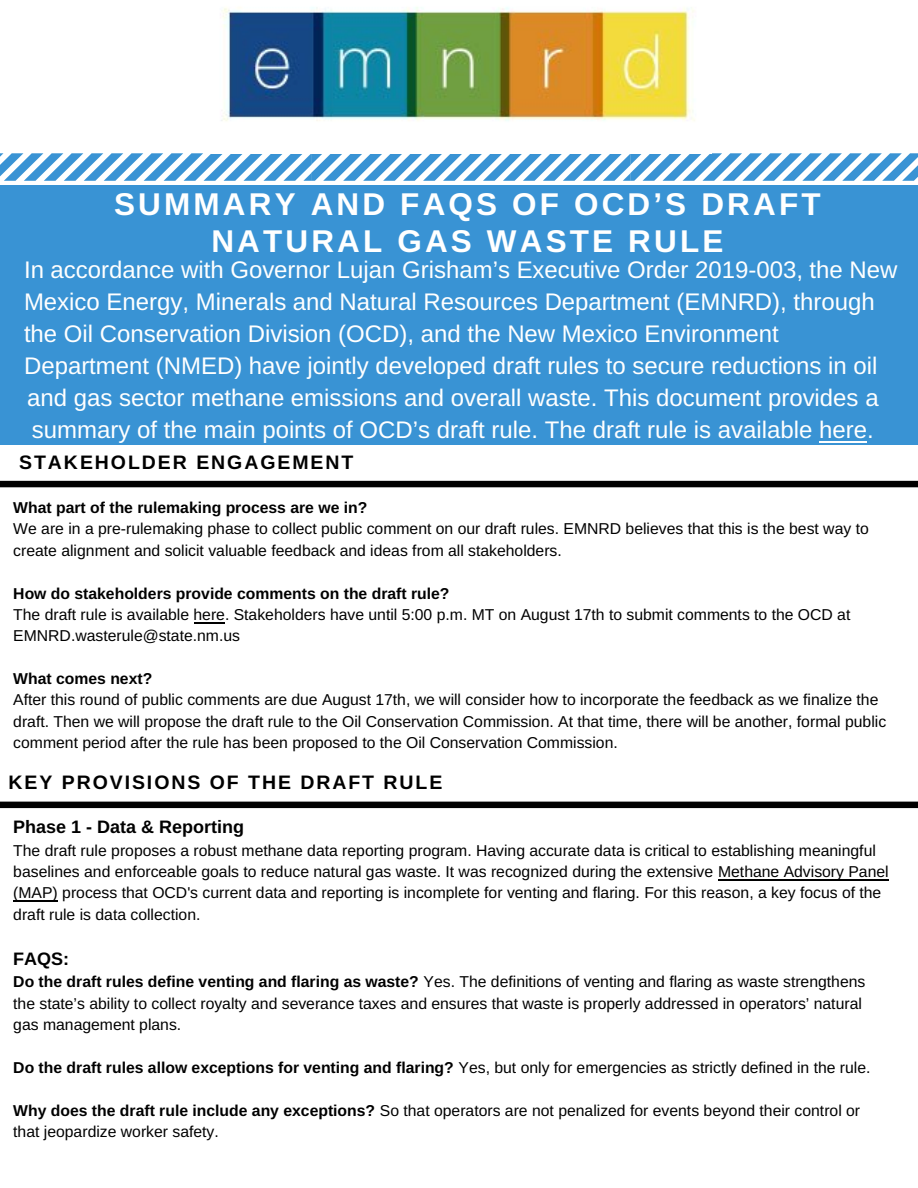
<style>
.page{position:relative;width:918px;height:1188px;background:#fff}
.page>*{position:absolute;margin:0;border:0;box-sizing:border-box;transform-origin:0 0}
.t1{font:700 31.5px/37.2px "Arimo";letter-spacing:.1em;color:#fff;text-align:center}
.t2{font:24px "Arimo";color:#fff}
.t3{font:700 19.5px "Arimo";letter-spacing:.1em;color:#000}
.t4{font:700 18px "Arimo";color:#000}
.t5{font:15.75px/21.3px "Arimo";color:#000}
.t6{font:700 15.75px "Arimo";color:#000}
.s1{font-weight:700}
</style>
<div class="page">
<div style="left:0;top:185px;width:918px;height:260px;background:#3993d4"></div>
<svg style="left:0;top:153px;width:918px;height:28px"></svg>
<img style="left:221px;top:7px;width:474px;height:114px">
<svg style="left:0;top:480px;width:918px;height:8px;background:#303030"></svg>
<svg style="left:0;top:801px;width:918px;height:8px;background:#303030"></svg>
<hr style="left:13px;top:901px;width:45px;height:1px;background:#000">
<hr style="left:718px;top:879px;width:171px;height:2px;background:#000">
<hr style="left:194px;top:622px;width:31px;height:2px;background:#000">
<hr style="left:820px;top:442px;width:47px;height:1px;background:#fff">
<h1 class="t1" style="left:114px;top:185px;width:708px">SUMMARY AND FAQS OF OCD’S DRAFT<br>NATURAL GAS WASTE RULE</h1>
<h2 class="t2" style="left:24px;top:256px;width:875px">In accordance with Governor Lujan Grisham’s Executive Order 2019-003, the New</h2>
<h2 class="t2" style="left:24px;top:288px;width:852px">Mexico Energy, Minerals and Natural Resources Department (EMNRD), through</h2>
<h2 class="t2" style="left:24px;top:320px;width:756px">the Oil Conservation Division (OCD), and the New Mexico Environment</h2>
<h2 class="t2" style="left:24px;top:352px;width:855px">Department (NMED) have jointly developed draft rules to secure reductions in oil</h2>
<h2 class="t2" style="left:27px;top:384px;width:853px">and gas sector methane emissions and overall waste. This document provides a</h2>
<h2 class="t2" style="left:32px;top:416px;width:843px">summary of the main points of OCD’s draft rule. The draft rule is available here.</h2>
<p class="t3" style="left:19px;top:451px;width:336px">STAKEHOLDER ENGAGEMENT</p>
<p class="t6" style="left:13px;top:499px;width:356px">What part of the rulemaking process are we in?</p>
<p class="t5" style="left:13px;top:518px;width:857px">We are in a pre-rulemaking phase to collect public comment on our draft rules. EMNRD believes that this is the best way to create alignment and solicit valuable feedback and ideas from all stakeholders.</p>
<p class="t6" style="left:13px;top:584px;width:438px">How do stakeholders provide comments on the draft rule?</p>
<p class="t5" style="left:13px;top:604px;width:839px">The draft rule is available here. Stakeholders have until 5:00 p.m. MT on August 17th to submit comments to the OCD at<br>EMNRD.wasterule@state.nm.us</p>
<p class="t6" style="left:13px;top:670px;width:141px">What comes next?</p>
<p class="t5" style="left:13px;top:689px;width:874px">After this round of public comments are due August 17th, we will consider how to incorporate the feedback as we finalize the draft. Then we will propose the draft rule to the Oil Conservation Commission. At that time, there will be another, formal public comment period after the rule has been proposed to the Oil Conservation Commission.</p>
<p class="t3" style="left:8px;top:772px;width:435px">KEY PROVISIONS OF THE DRAFT RULE</p>
<p class="t4" style="left:13px;top:817px;width:232px">Phase 1 - Data &amp; Reporting</p>
<p class="t5" style="left:13px;top:840px;width:877px">The draft rule proposes a robust methane data reporting program. Having accurate data is critical to establishing meaningful baselines and enforceable goals to reduce natural gas waste. It was recognized during the extensive Methane Advisory Panel (MAP) process that OCD's current data and reporting is incomplete for venting and flaring. For this reason, a key focus of the draft rule is data collection.</p>
<p class="t4" style="left:13px;top:948px;width:57px">FAQS:</p>
<p class="t5" style="left:13px;top:971px;width:854px"><span class="s1">Do the draft rules define venting and flaring as waste?</span> Yes. The definitions of venting and flaring as waste strengthens the state’s ability to collect royalty and severance taxes and ensures that waste is properly addressed in operators’ natural gas management plans.</p>
<p class="t5" style="left:13px;top:1057px;width:859px"><span class="s1">Do the draft rules allow exceptions for venting and flaring?</span> Yes, but only for emergencies as strictly defined in the rule.</p>
<p class="t5" style="left:13px;top:1099px;width:848px"><span class="s1">Why does the draft rule include any exceptions?</span> So that operators are not penalized for events beyond their control or that jeopardize worker safety.</p>
</div>
